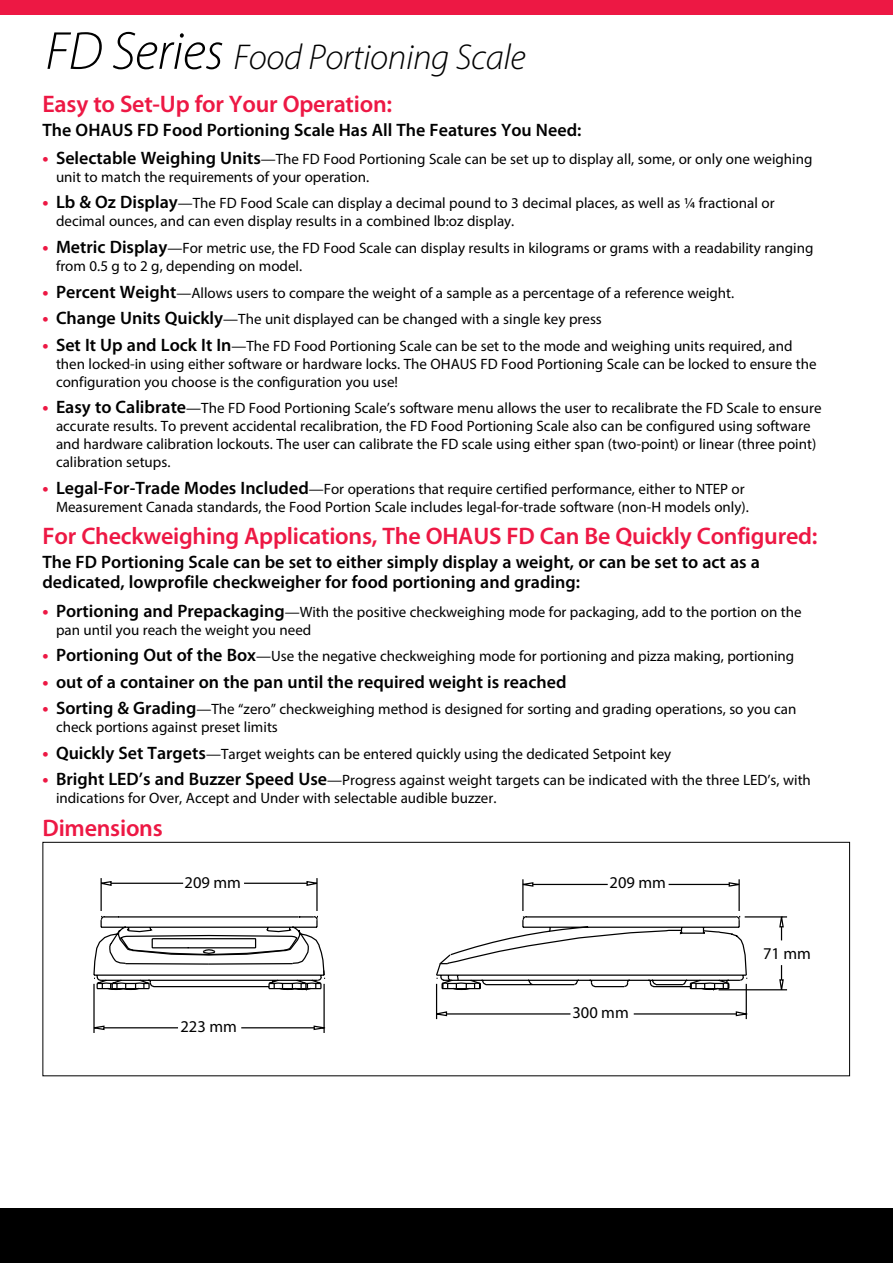
<style>
.page{position:relative;width:893px;height:1263px;background:#fff}
.page>*{position:absolute;margin:0;border:0;box-sizing:border-box;transform-origin:0 0}
.t1{font:italic 300 36px "Myriad Pro";letter-spacing:-.01em;color:#000}
.t2{font:600 24px "Myriad Pro";letter-spacing:-.01em;color:#ed1844}
.t3{font:600 18px/19.8px "Myriad Pro";color:#000}
.t4{font:16.5px "Myriad Pro";color:#000}
.t5{font:15px/18px "Myriad Pro";color:#000}
.s1{font-size:54px}
.s2{font-weight:700;font-size:18px;color:#ed1844}
.s3{font-weight:600;font-size:18px}
.s4{font-weight:700;color:#ed1844}
</style>
<div class="page">
<div style="left:0;top:0;width:893px;height:15px;background:#ed1844"></div>
<div style="left:0;top:1208px;width:893px;height:55px;background:#000"></div>
<hr style="left:436px;top:984px;width:1px;height:35px;background:#000">
<hr style="left:746px;top:984px;width:1px;height:35px;background:#000">
<svg style="left:437px;top:1010px;width:311px;height:7px"></svg>
<hr style="left:718px;top:989px;width:69px;height:1px;background:#000">
<hr style="left:745px;top:916px;width:42px;height:1px;background:#000">
<svg style="left:778px;top:916px;width:6px;height:75px"></svg>
<hr style="left:738px;top:879px;width:2px;height:32px;background:#000">
<hr style="left:522px;top:879px;width:1px;height:32px;background:#000">
<hr style="left:93px;top:984px;width:2px;height:49px;background:#000">
<hr style="left:323px;top:984px;width:2px;height:49px;background:#000">
<svg style="left:93px;top:1025px;width:233px;height:6px"></svg>
<hr style="left:316px;top:878px;width:2px;height:33px;background:#000">
<hr style="left:101px;top:878px;width:1px;height:33px;background:#000">
<svg style="left:100px;top:880px;width:218px;height:2px"></svg>
<svg style="left:93px;top:882px;width:654px;height:109px"></svg>
<svg style="left:109px;top:929px;width:639px;height:61px"></svg>
<div style="left:43px;top:842px;width:807px;height:234px;border:1px solid #000"></div>
<h1 class="t1" style="left:45px;top:35px;width:482px"><span class="s1">FD Series</span> Food Portioning Scale</h1>
<h2 class="t2" style="left:43px;top:88px;width:351px">Easy to Set-Up for Your Operation:</h2>
<p class="t3" style="left:43px;top:119px;width:540px">The OHAUS FD Food Portioning Scale Has All The Features You Need:</p>
<p class="t5" style="left:56px;top:150px;width:758px;text-indent:-13px"><span class="s2">•</span> <span class="s3">Selectable Weighing Units</span>—The FD Food Portioning Scale can be set up to display all, some, or only one weighing unit to match the requirements of your operation.</p>
<p class="t5" style="left:56px;top:194px;width:720px;text-indent:-14px"><span class="s2">•</span> <span class="s3">Lb &amp; Oz Display</span>—The FD Food Scale can display a decimal pound to 3 decimal places, as well as 1/4 fractional or decimal ounces, and can even display results in a combined lb:oz display.</p>
<p class="t5" style="left:56px;top:239px;width:759px;text-indent:-14px"><span class="s2">•</span> <span class="s3">Metric Display</span>—For metric use, the FD Food Scale can display results in kilograms or grams with a readability ranging from 0.5 g to 2 g, depending on model.</p>
<p class="t5" style="left:43px;top:283px;width:693px"><span class="s2">•</span> <span class="s3">Percent Weight</span>—Allows users to compare the weight of a sample as a percentage of a reference weight.</p>
<p class="t5" style="left:43px;top:310px;width:561px"><span class="s2">•</span> <span class="s3">Change Units Quickly</span>—The unit displayed can be changed with a single key press</p>
<p class="t5" style="left:56px;top:336px;width:762px;text-indent:-13px"><span class="s2">•</span> <span class="s3">Set It Up and Lock It In</span>—The FD Food Portioning Scale can be set to the mode and weighing units required, and then locked-in using either software or hardware locks. The OHAUS FD Food Portioning Scale can be locked to ensure the configuration you choose is the configuration you use!</p>
<p class="t5" style="left:56px;top:399px;width:767px;text-indent:-14px"><span class="s2">•</span> <span class="s3">Easy to Calibrate</span>—The FD Food Portioning Scale’s software menu allows the user to recalibrate the FD Scale to ensure accurate results. To prevent accidental recalibration, the FD Food Portioning Scale also can be configured using software and hardware calibration lockouts. The user can calibrate the FD scale using either span (two-point) or linear (three point) calibration setups.</p>
<p class="t5" style="left:43px;top:479px;width:708px;text-align:right"><span class="s2">•</span> <span class="s3">Legal-For-Trade Modes Included</span>—For operations that require certified performance, either to NTEP or<br>Measurement Canada standards, the Food Portion Scale includes legal-for-trade software (non-H models only).</p>
<h2 class="t2" style="left:43px;top:521px;width:776px">For Checkweighing Applications, The OHAUS FD Can Be Quickly Configured:</h2>
<p class="t3" style="left:43px;top:552px;width:719px">The FD Portioning Scale can be set to either simply display a weight, or can be set to act as a dedicated, lowprofile checkweigher for food portioning and grading:</p>
<p class="t5" style="left:56px;top:602px;width:747px;text-indent:-13px"><span class="s2">•</span> <span class="s3">Portioning and Prepackaging</span>—With the positive checkweighing mode for packaging, add to the portion on the pan until you reach the weight you need</p>
<p class="t5" style="left:43px;top:647px;width:753px"><span class="s2">•</span> <span class="s3">Portioning Out of the Box</span>—Use the negative checkweighing mode for portioning and pizza making, portioning</p>
<p class="t3" style="left:43px;top:671px;width:525px"><span class="s4">•</span> out of a container on the pan until the required weight is reached</p>
<p class="t5" style="left:56px;top:700px;width:742px;text-indent:-13px"><span class="s2">•</span> <span class="s3">Sorting &amp; Grading</span>—The “zero” checkweighing method is designed for sorting and grading operations, so you can check portions against preset limits</p>
<p class="t5" style="left:43px;top:744px;width:630px"><span class="s2">•</span> <span class="s3">Quickly Set Targets</span>—Target weights can be entered quickly using the dedicated Setpoint key</p>
<p class="t5" style="left:56px;top:771px;width:756px;text-indent:-14px"><span class="s2">•</span> <span class="s3">Bright LED’s and Buzzer Speed Use</span>—Progress against weight targets can be indicated with the three LED’s, with indications for Over, Accept and Under with selectable audible buzzer.</p>
<h2 class="t2" style="left:43px;top:812px;width:122px">Dimensions</h2>
<p class="t4" style="left:185px;top:873px;width:58px">209 mm</p>
<p class="t4" style="left:181px;top:1016px;width:58px">223 mm</p>
<p class="t4" style="left:609px;top:873px;width:58px">209 mm</p>
<p class="t4" style="left:572px;top:1002px;width:58px">300 mm</p>
<p class="t4" style="left:763px;top:943px;width:49px">71 mm</p>
</div>
